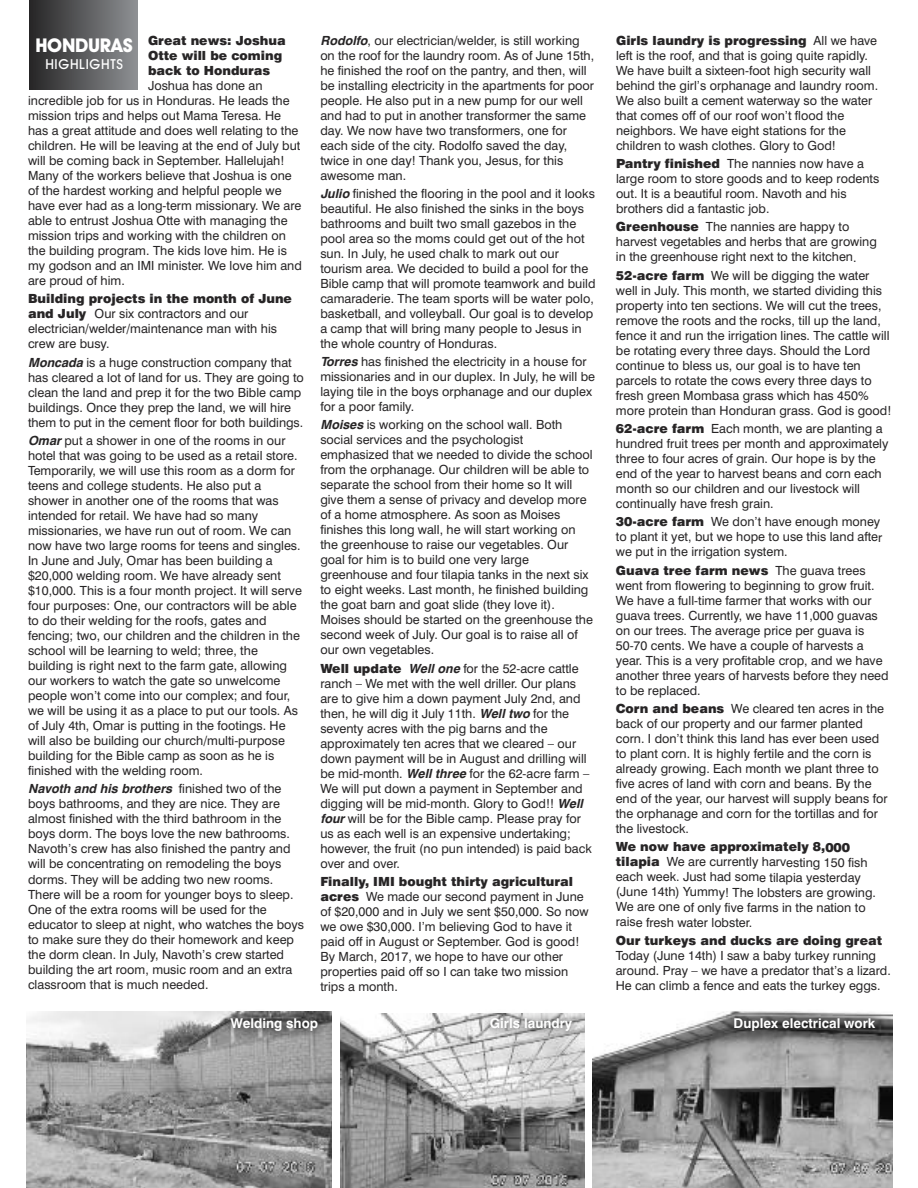
<style>
.page{position:relative;width:918px;height:1188px;background:#fff}
.page>*{position:absolute;margin:0;border:0;box-sizing:border-box;transform-origin:0 0}
.t1{font:700 19.05px "Avant Garde IT Cby BT";letter-spacing:-.015em;color:#fff}
.t2{font:500 13.8px "Avant Garde IT Cby BT";letter-spacing:.05em;color:#fff}
.t3{font:700 13.5px "Swiss 721 BT";color:#fff}
.t4{font:12.6px/15px "Swiss 721 BT";color:#272526}
.t5{font:900 12.6px/15px "Swiss 721 BT";color:#272526}
.s1{font-weight:900}
.s2{font-weight:700;font-style:italic}
</style>
<div class="page">
<div style="left:30px;top:0;width:108px;height:90px;background:linear-gradient(to right,#272627,#8e9093)"></div>
<img style="left:26px;top:1012px;width:306px;height:176px">
<img style="left:593px;top:1013px;width:299px;height:175px">
<img style="left:340px;top:1014px;width:245px;height:174px">
<img style="left:216px;top:1011px;width:132px;height:47px">
<img style="left:719px;top:1011px;width:174px;height:47px">
<img style="left:475px;top:1013px;width:132px;height:45px">
<p class="t5" style="left:148px;top:34px;width:139px">Great news: Joshua<br>Otte will be coming back to Honduras</p>
<p class="t4" style="left:28px;top:79px;width:275px;text-indent:120px">Joshua has done an incredible job for us in Honduras. He leads the mission trips and helps out Mama Teresa. He has a great attitude and does well relating to the children. He will be leaving at the end of July but will be coming back in September. Hallelujah!<br>Many of the workers believe that Joshua is one of the hardest working and helpful people we have ever had as a long-term missionary. We are able to entrust Joshua Otte with managing the mission trips and working with the children on the building program. The kids love him. He is my godson and an IMI minister. We love him and are proud of him.</p>
<p class="t4" style="left:28px;top:292px;width:265px"><span class="s1">Building projects in the month of June and July</span> Our six contractors and our electrician/welder/maintenance man with his crew are busy.</p>
<p class="t4" style="left:28px;top:356px;width:277px"><span class="s2">Moncada</span>is a huge construction company that has cleared a lot of land for us. They are going to clean the land and prep it for the two Bible camp buildings. Once they prep the land, we will hire them to put in the cement floor for both buildings.</p>
<p class="t4" style="left:28px;top:434px;width:275px"><span class="s2">Omar</span>put a shower in one of the rooms in our hotel that was going to be used as a retail store.<br>Temporarily, we will use this room as a dorm for teens and college students. He also put a shower in another one of the rooms that was intended for retail. We have had so many missionaries, we have run out of room. We can now have two large rooms for teens and singles.<br>In June and July, Omar has been building a $20,000 welding room. We have already sent $10,000. This is a four month project. It will serve four purposes: One, our contractors will be able to do their welding for the roofs, gates and fencing; two, our children and the children in the school will be learning to weld; three, the building is right next to the farm gate, allowing our workers to watch the gate so unwelcome people won’t come into our complex; and four, we will be using it as a place to put our tools. As of July 4th, Omar is putting in the footings. He will also be building our church/multi-purpose building for the Bible camp as soon as he is finished with the welding room.</p>
<p class="t4" style="left:28px;top:783px;width:278px"><span class="s2">Navothandhisbrothers</span> finished two of the boys bathrooms, and they are nice. They are almost finished with the third bathroom in the boys dorm. The boys love the new bathrooms.<br>Navoth’s crew has also finished the pantry and will be concentrating on remodeling the boys dorms. They will be adding two new rooms.<br>There will be a room for younger boys to sleep.<br>One of the extra rooms will be used for the educator to sleep at night, who watches the boys to make sure they do their homework and keep the dorm clean. In July, Navoth’s crew started building the art room, music room and an extra classroom that is much needed.</p>
<h1 class="t1" style="left:35px;top:39px;width:99px">HONDURAS</h1>
<p class="t2" style="left:45px;top:59px;width:79px">HIGHLIGHTS</p>
<p class="t4" style="left:320px;top:34px;width:275px"><span class="s2">Rodolfo</span>, our electrician/welder, is still working on the roof for the laundry room. As of June 15th, he finished the roof on the pantry, and then, will be installing electricity in the apartments for poor people. He also put in a new pump for our well and had to put in another transformer the same day. We now have two transformers, one for each side of the city. Rodolfo saved the day, twice in one day! Thank you, Jesus, for this awesome man.</p>
<p class="t4" style="left:320px;top:187px;width:277px"><span class="s2">Julio</span>finished the flooring in the pool and it looks beautiful. He also finished the sinks in the boys bathrooms and built two small gazebos in the pool area so the moms could get out of the hot sun. In July, he used chalk to mark out our tourism area. We decided to build a pool for the Bible camp that will promote teamwork and build camaraderie. The team sports will be water polo, basketball, and volleyball. Our goal is to develop a camp that will bring many people to Jesus in the whole country of Honduras.</p>
<p class="t4" style="left:320px;top:355px;width:276px"><span class="s2">Torres</span>has finished the electricity in a house for missionaries and in our duplex. In July, he will be laying tile in the boys orphanage and our duplex for a poor family.</p>
<p class="t4" style="left:320px;top:419px;width:274px"><span class="s2">Moises</span>is working on the school wall. Both social services and the psychologist emphasized that we needed to divide the school from the orphanage. Our children will be able to separate the school from their home so It will give them a sense of privacy and develop more of a home atmosphere. As soon as Moises finishes this long wall, he will start working on the greenhouse to raise our vegetables. Our goal for him is to build one very large greenhouse and four tilapia tanks in the next six to eight weeks. Last month, he finished building the goat barn and goat slide (they love it).<br>Moises should be started on the greenhouse the second week of July. Our goal is to raise all of our own vegetables.</p>
<p class="t4" style="left:320px;top:662px;width:273px"><span class="s1">Well update</span> <span class="s2">Wellone</span>for the 52-acre cattle ranch – We met with the well driller. Our plans are to give him a down payment July 2nd, and then, he will dig it July 11th. <span class="s2">Welltwo</span>for the seventy acres with the pig barns and the approximately ten acres that we cleared – our down payment will be in August and drilling will be mid-month. <span class="s2">Wellthree</span>for the 62-acre farm – We will put down a payment in September and digging will be mid-month. Glory to God!! <span class="s2">Well four</span>will be for the Bible camp. Please pray for us as each well is an expensive undertaking; however, the fruit (no pun intended) is paid back over and over.</p>
<p class="t4" style="left:320px;top:875px;width:270px"><span class="s1">Finally, IMI bought thirty agricultural acres</span> We made our second payment in June of $20,000 and in July we sent $50,000. So now we owe $30,000. I’m believing God to have it paid off in August or September. God is good!<br>By March, 2017, we hope to have our other properties paid off so I can take two mission trips a month.</p>
<p class="t4" style="left:616px;top:34px;width:264px"><span class="s1">Girls laundry is progressing</span> All we have left is the roof, and that is going quite rapidly.<br>We have built a sixteen-foot high security wall behind the girl’s orphanage and laundry room.<br>We also built a cement waterway so the water that comes off of our roof won’t flood the neighbors. We have eight stations for the children to wash clothes. Glory to God!</p>
<p class="t4" style="left:616px;top:157px;width:265px"><span class="s1">Pantry finished</span> The nannies now have a large room to store goods and to keep rodents out. It is a beautiful room. Navoth and his brothers did a fantastic job.</p>
<p class="t4" style="left:616px;top:221px;width:262px"><span class="s1">Greenhouse</span> The nannies are happy to harvest vegetables and herbs that are growing in the greenhouse right next to the kitchen.</p>
<p class="t4" style="left:616px;top:269px;width:277px"><span class="s1">52-acre farm</span> We will be digging the water well in July. This month, we started dividing this property into ten sections. We will cut the trees, remove the roots and the rocks, till up the land, fence it and run the irrigation lines. The cattle will be rotating every three days. Should the Lord continue to bless us, our goal is to have ten parcels to rotate the cows every three days to fresh green Mombasa grass which has 450% more protein than Honduran grass. God is good!</p>
<p class="t4" style="left:616px;top:422px;width:274px"><span class="s1">62-acre farm</span> Each month, we are planting a hundred fruit trees per month and approximately three to four acres of grain. Our hope is by the end of the year to harvest beans and corn each month so our children and our livestock will continually have fresh grain.</p>
<p class="t4" style="left:616px;top:516px;width:268px"><span class="s1">30-acre farm</span> We don’t have enough money to plant it yet, but we hope to use this land after we put in the irrigation system.</p>
<p class="t4" style="left:616px;top:564px;width:274px"><span class="s1">Guava tree farm news</span> The guava trees went from flowering to beginning to grow fruit.<br>We have a full-time farmer that works with our guava trees. Currently, we have 11,000 guavas on our trees. The average price per guava is 50-70 cents. We have a couple of harvests a year. This is a very profitable crop, and we have another three years of harvests before they need to be replaced.</p>
<p class="t4" style="left:616px;top:702px;width:273px"><span class="s1">Corn and beans</span> We cleared ten acres in the back of our property and our farmer planted corn. I don’t think this land has ever been used to plant corn. It is highly fertile and the corn is already growing. Each month we plant three to five acres of land with corn and beans. By the end of the year, our harvest will supply beans for the orphanage and corn for the tortillas and for the livestock.</p>
<p class="t4" style="left:616px;top:841px;width:262px"><span class="s1">We now have approximately 8,000 tilapia</span> We are currently harvesting 150 fish each week. Just had some tilapia yesterday (June 14th) Yummy! The lobsters are growing.<br>We are one of only five farms in the nation to raise fresh water lobster.</p>
<p class="t5" style="left:616px;top:934px;width:268px">Our turkeys and ducks are doing great</p>
<p class="t4" style="left:616px;top:949px;width:277px">Today (June 14th) I saw a baby turkey running around. Pray – we have a predator that’s a lizard.<br>He can climb a fence and eats the turkey eggs.</p>
<p class="t3" style="left:230px;top:1018px;width:89px">Welding shop</p>
<p class="t3" style="left:490px;top:1018px;width:84px">Girls laundry</p>
<p class="t3" style="left:734px;top:1018px;width:143px">Duplex electrical work</p>
</div>
